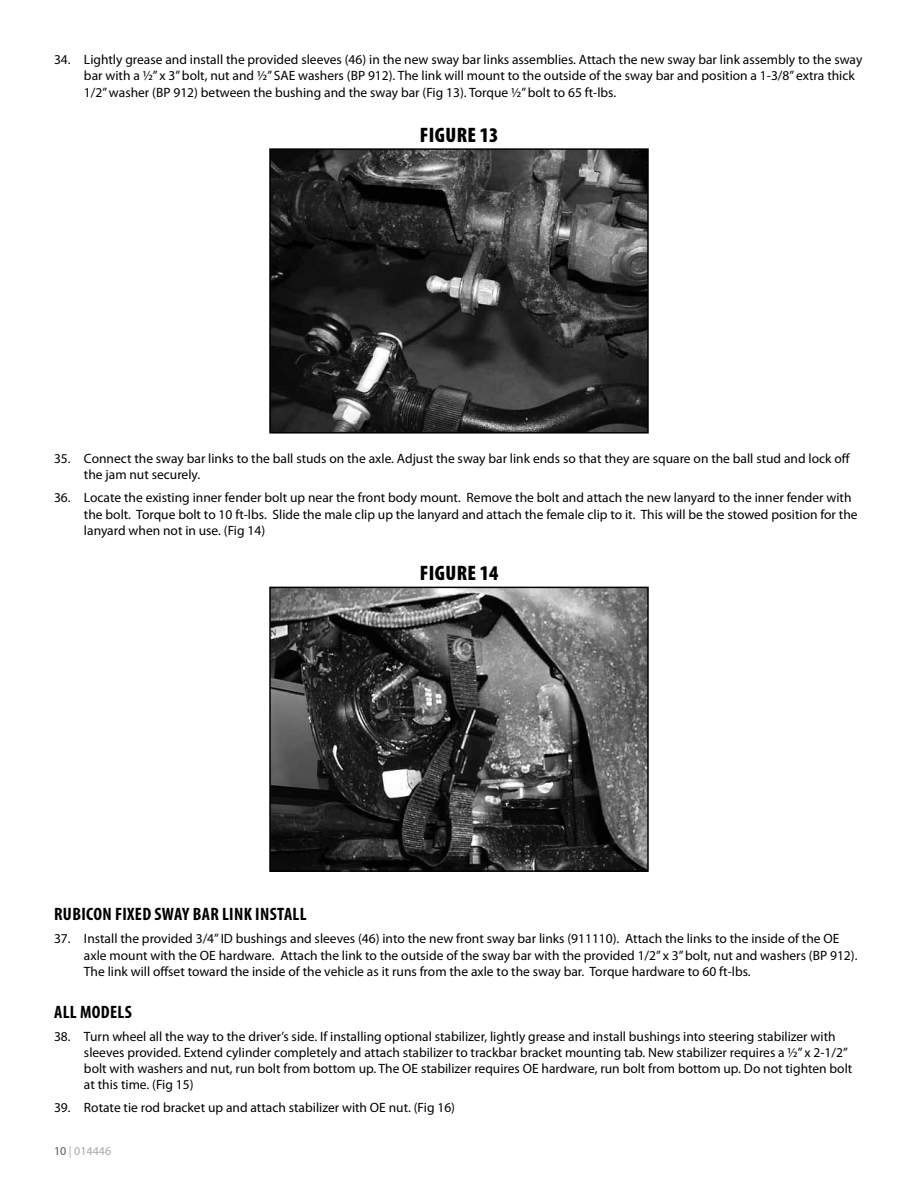
<style>
.page{position:relative;width:918px;height:1188px;background:#fff}
.page>*{position:absolute;margin:0;border:0;box-sizing:border-box;transform-origin:0 0}
.t1{font:900 condensed 21px "Myriad Pro";letter-spacing:.02em;color:#000}
.t2{font:700 condensed 18px "Myriad Pro";letter-spacing:.02em;color:#000}
.t3{font:13.5px/16.2px "Myriad Pro";color:#000}
.t4{font:12px "Myriad Pro";color:#a7a9ac}
.s1{color:#58595b}
</style>
<div class="page">
<img style="left:272px;top:151px;width:374px;height:280px">
<div style="left:269px;top:148px;width:380px;height:286px;border:2px solid #000"></div>
<img style="left:272px;top:590px;width:374px;height:279px">
<div style="left:269px;top:587px;width:380px;height:285px;border:2px solid #000"></div>
<p class="t3" style="left:84px;top:51px;width:780px;text-indent:-30px">34. Lightly grease and install the provided sleeves (46) in the new sway bar links assemblies. Attach the new sway bar link assembly to the sway bar with a ½” x 3”bolt, nut and ½” SAE washers (BP 912). The link will mount to the outside of the sway bar and position a 1-3/8”extra thick<br>1/2”washer (BP 912) between the bushing and the sway bar (Fig 13). Torque ½”bolt to 65 ft-lbs.</p>
<h1 class="t1" style="left:420px;top:123px;width:80px">FIGURE 13</h1>
<p class="t3" style="left:84px;top:450px;width:768px;text-indent:-30px">35. Connect the sway bar links to the ball studs on the axle. Adjust the sway bar link ends so that they are square on the ball stud and lock off the jam nut securely.</p>
<p class="t3" style="left:84px;top:490px;width:775px;text-indent:-30px">36. Locate the existing inner fender bolt up near the front body mount. Remove the bolt and attach the new lanyard to the inner fender with the bolt. Torque bolt to 10 ft-lbs. Slide the male clip up the lanyard and attach the female clip to it. This will be the stowed position for the lanyard when not in use. (Fig 14)</p>
<h1 class="t1" style="left:420px;top:562px;width:80px">FIGURE 14</h1>
<h2 class="t2" style="left:54px;top:903px;width:18px">RUBICON</h2>
<h2 class="t2" style="left:115px;top:903px;width:154px">FIXED SWAY BAR LINK INSTALL</h2>
<p class="t3" style="left:84px;top:931px;width:775px;text-indent:-30px">37. Install the provided 3/4” ID bushings and sleeves (46) into the new front sway bar links (911110). Attach the links to the inside of the OE axle mount with the OE hardware. Attach the link to the outside of the sway bar with the provided 1/2” x 3”bolt, nut and washers (BP 912).<br>The link will offset toward the inside of the vehicle as it runs from the axle to the sway bar. Torque hardware to 60 ft-lbs.</p>
<h2 class="t2" style="left:54px;top:1000px;width:47px">ALL MODELS</h2>
<p class="t3" style="left:84px;top:1028px;width:770px;text-indent:-30px">38. Turn wheel all the way to the driver’s side. If installing optional stabilizer, lightly grease and install bushings into steering stabilizer with sleeves provided. Extend cylinder completely and attach stabilizer to trackbar bracket mounting tab. New stabilizer requires a ½” x 2-1/2” bolt with washers and nut, run bolt from bottom up. The OE stabilizer requires OE hardware, run bolt from bottom up. Do not tighten bolt at this time. (Fig 15)</p>
<p class="t3" style="left:54px;top:1099px;width:403px">39. Rotate tie rod bracket up and attach stabilizer with OE nut. (Fig 16)</p>
<p class="t4" style="left:54px;top:1143px;width:59px"><span class="s1">10</span> | 014446</p>
</div>
